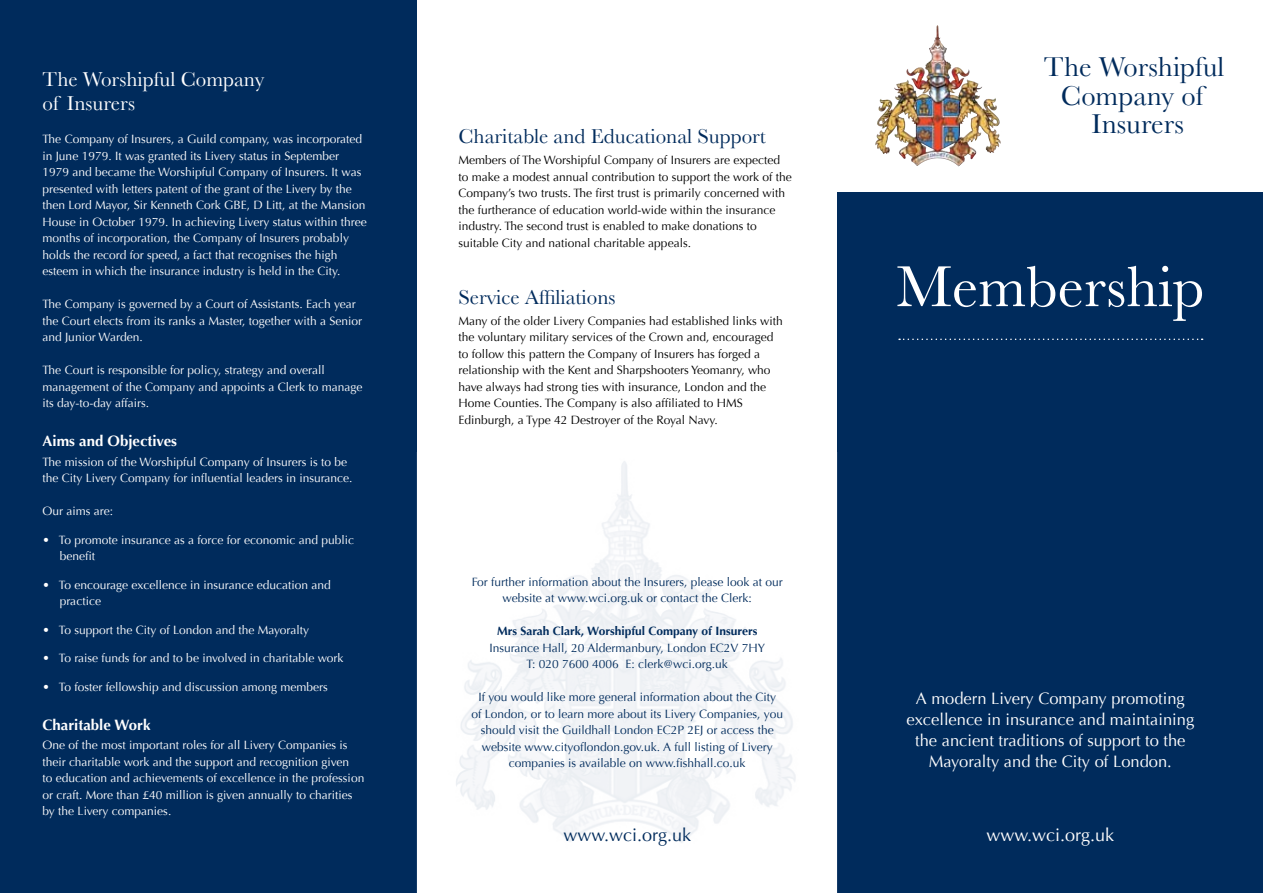
<style>
.page{position:relative;width:1263px;height:893px;background:#fff}
.page>*{position:absolute;margin:0;border:0;box-sizing:border-box;transform-origin:0 0}
.t1{font:60px "Baskerville";color:#fff}
.t2{font:28.5px/28.5px "Baskerville";color:#002b5c;text-align:center}
.t3{font:21px "Baskerville";color:#002b5c}
.t4{font:21px/24px "Baskerville";color:#fff}
.t5{font:18px "Optima";color:#002b5c}
.t6{font:18px "Optima";color:#fff}
.t7{font:16.5px/21px "Optima";color:#fff;text-align:center}
.t8{font:700 15px "Optima";color:#fff}
.t9{font:12px/16.5px "Optima";color:#fff}
.t10{font:12px/16.5px "Optima";color:#000}
.t11{font:12px/16.5px "Optima";color:#002b5c;text-align:center}
.t12{font:700 12px "Optima";color:#002b5c}
</style>
<div class="page">
<div style="left:838px;top:193px;width:425px;height:700px;background:#002b5c"></div>
<div style="left:0;top:0;width:417px;height:893px;background:#002b5c"></div>
<img style="left:456px;top:452px;width:382px;height:441px">
<svg style="left:899px;top:339px;width:303px;height:1px"></svg>
<img style="left:933px;top:26px;width:4px;height:19px">
<h3 class="t4" style="left:43px;top:67px;width:223px">The Worshipful Company of Insurers</h3>
<p class="t9" style="left:43px;top:131px;width:326px">The Company of Insurers, a Guild company, was incorporated in June 1979. It was granted its Livery status in September 1979 and became the Worshipful Company of Insurers. It was presented with letters patent of the grant of the Livery by the then Lord Mayor, Sir Kenneth Cork GBE, D Litt, at the Mansion House in October 1979. In achieving Livery status within three months of incorporation, the Company of Insurers probably holds the record for speed, a fact that recognises the high esteem in which the insurance industry is held in the City.</p>
<p class="t9" style="left:43px;top:296px;width:321px">The Company is governed by a Court of Assistants. Each year the Court elects from its ranks a Master, together with a Senior and Junior Warden.</p>
<p class="t9" style="left:43px;top:362px;width:321px">The Court is responsible for policy, strategy and overall management of the Company and appoints a Clerk to manage its day-to-day affairs.</p>
<p class="t8" style="left:43px;top:433px;width:136px">Aims and Objectives</p>
<p class="t9" style="left:43px;top:454px;width:312px">The mission of the Worshipful Company of Insurers is to be the City Livery Company for influential leaders in insurance.</p>
<p class="t9" style="left:43px;top:503px;width:72px">Our aims are:</p>
<p class="t9" style="left:60px;top:532px;width:296px;text-indent:-17px">• To promote insurance as a force for economic and public benefit</p>
<p class="t9" style="left:60px;top:577px;width:273px;text-indent:-17px">• To encourage excellence in insurance education and practice</p>
<p class="t9" style="left:43px;top:622px;width:268px">• To support the City of London and the Mayoralty</p>
<p class="t9" style="left:43px;top:650px;width:302px">• To raise funds for and to be involved in charitable work</p>
<p class="t9" style="left:43px;top:679px;width:287px">• To foster fellowship and discussion among members</p>
<p class="t8" style="left:43px;top:716px;width:110px">Charitable Work</p>
<p class="t9" style="left:43px;top:737px;width:323px">One of the most important roles for all Livery Companies is their charitable work and the support and recognition given<br>to education and achievements of excellence in the profession or craft. More than £40 million is given annually to charities by the Livery companies.</p>
<h3 class="t3" style="left:458px;top:124px;width:309px">Charitable and Educational Support</h3>
<p class="t10" style="left:458px;top:152px;width:335px">Members of The Worshipful Company of Insurers are expected to make a modest annual contribution to support the work of the Company’s two trusts. The first trust is primarily concerned with the furtherance of education world-wide within the insurance industry. The second trust is enabled to make donations to suitable City and national charitable appeals.</p>
<h3 class="t3" style="left:458px;top:285px;width:159px">Service Affiliations</h3>
<p class="t10" style="left:458px;top:313px;width:326px">Many of the older Livery Companies had established links with the voluntary military services of the Crown and, encouraged to follow this pattern the Company of Insurers has forged a relationship with the Kent and Sharpshooters Yeomanry, who have always had strong ties with insurance, London and the Home Counties. The Company is also affiliated to HMS Edinburgh, a Type 42 Destroyer of the Royal Navy.</p>
<p class="t11" style="left:472px;top:574px;width:312px">For further information about the Insurers, please look at our website at www.wci.org.uk or contact the Clerk:</p>
<p class="t12" style="left:497px;top:624px;width:262px">Mrs Sarah Clark, Worshipful Company of Insurers</p>
<p class="t11" style="left:489px;top:640px;width:277px">Insurance Hall, 20 Aldermanbury, London EC2V 7HY<br>T: 020 7600 4006 E: clerk@wci.org.uk</p>
<p class="t11" style="left:471px;top:689px;width:313px">If you would like more general information about the City<br>of London, or to learn more about its Livery Companies, you should visit the Guildhall London EC2P 2EJ or access the website www.cityoflondon.gov.uk. A full listing of Livery companies is available on www.fishhall.co.uk</p>
<h3 class="t5" style="left:563px;top:825px;width:129px">www.wci.org.uk</h3>
<h2 class="t2" style="left:1044px;top:52px;width:182px">The Worshipful<br>Company of<br>Insurers</h2>
<h1 class="t1" style="left:896px;top:251px;width:310px">Membership</h1>
<h3 class="t7" style="left:906px;top:688px;width:289px">A modern Livery Company promoting excellence in insurance and maintaining the ancient traditions of support to the Mayoralty and the City of London.</h3>
<h3 class="t6" style="left:986px;top:825px;width:129px">www.wci.org.uk</h3>
</div>
